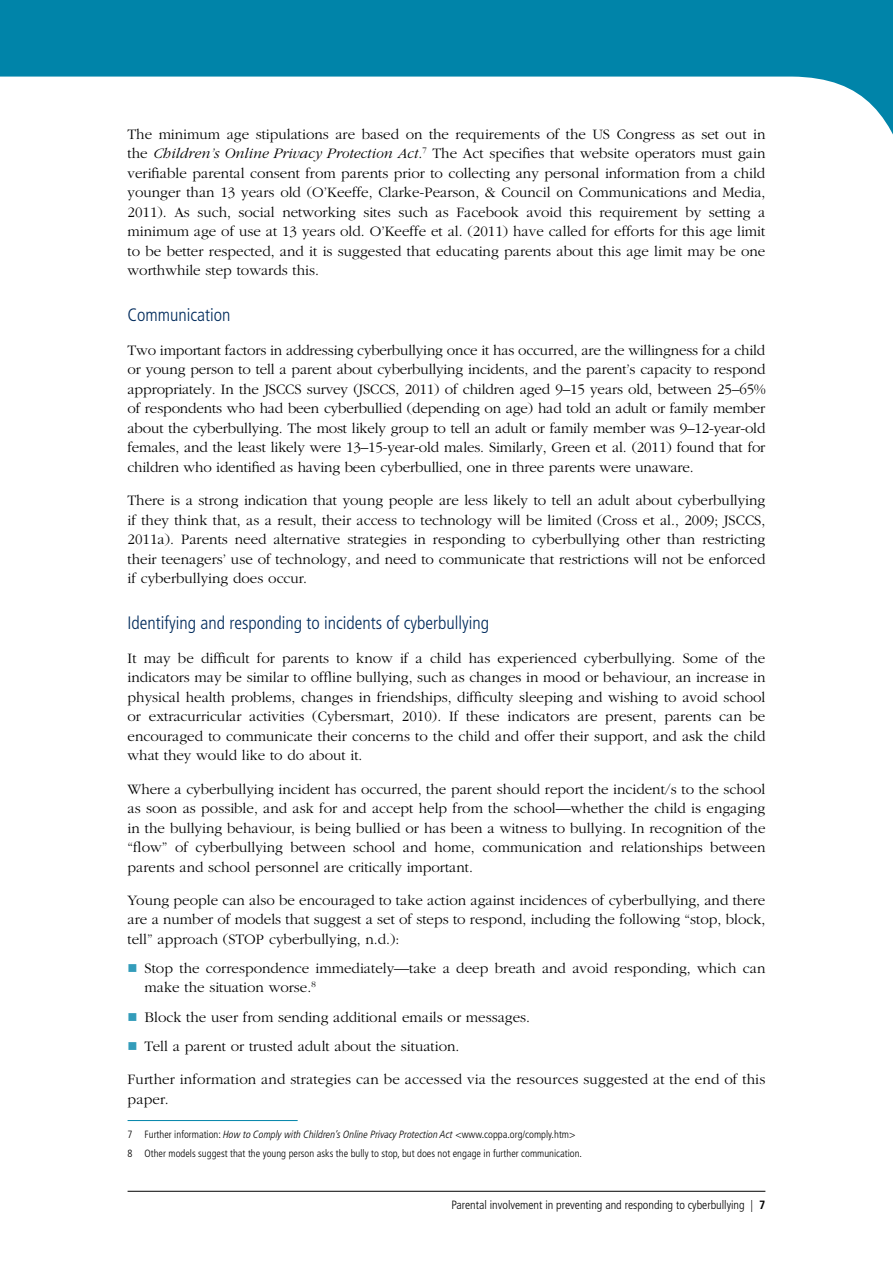
<style>
.page{position:relative;width:893px;height:1263px;background:#fff}
.page>*{position:absolute;margin:0;border:0;box-sizing:border-box;transform-origin:0 0}
.Heading_3{font:300 condensed 18px "Frutiger LT";color:#002b5c}
.Body_Text{font:300 15px/19.5px "Garamond";color:#000;text-align:justify}
.t1{font:300 condensed 12px "Frutiger LT";color:#000}
.Footnote{font:italic 300 condensed 10.5px "Frutiger LT Pro";color:#000}
.Footnote-2{font:300 condensed 10.5px "Frutiger LT";color:#000}
.s1{font-style:italic}
.s2{font-family:"Frutiger LT";font-style:normal}
.s3{font-weight:700}
</style>
<div class="page">
<svg style="left:0;top:0;width:893px;height:135px;fill:#0084a9"></svg>
<hr style="left:128px;top:1191px;width:637px;height:1px;background:#000">
<hr style="left:128px;top:1120px;width:170px;height:1px;background:#0084a9">
<p class="Body_Text" style="left:128px;top:125px;width:639px">The minimum age stipulations are based on the requirements of the US Congress as set out in the <span class="s1">Children’s Online Privacy Protection Act</span>.<sup>7</sup> The Act specifies that website operators must gain verifiable parental consent from parents prior to collecting any personal information from a child younger than 13 years old (O’Keeffe, Clarke-Pearson, &amp; Council on Communications and Media, 2011). As such, social networking sites such as Facebook avoid this requirement by setting a minimum age of use at 13 years old. O’Keeffe et al. (2011) have called for efforts for this age limit to be better respected, and it is suggested that educating parents about this age limit may be one worthwhile step towards this.</p>
<h4 class="Heading_3" style="left:128px;top:305px;width:105px">Communication</h4>
<p class="Body_Text" style="left:128px;top:341px;width:639px">Two important factors in addressing cyberbullying once it has occurred, are the willingness for a child or young person to tell a parent about cyberbullying incidents, and the parent’s capacity to respond appropriately. In the JSCCS survey (JSCCS, 2011) of children aged 9–15 years old, between 25–65% of respondents who had been cyberbullied (depending on age) had told an adult or family member about the cyberbullying. The most likely group to tell an adult or family member was 9–12-year-old females, and the least likely were 13–15-year-old males. Similarly, Green et al. (2011) found that for children who identified as having been cyberbullied, one in three parents were unaware.</p>
<p class="Body_Text" style="left:128px;top:491px;width:639px">There is a strong indication that young people are less likely to tell an adult about cyberbullying if they think that, as a result, their access to technology will be limited (Cross et al., 2009; JSCCS, 2011a). Parents need alternative strategies in responding to cyberbullying other than restricting their teenagers’ use of technology, and need to communicate that restrictions will not be enforced if cyberbullying does occur.</p>
<h4 class="Heading_3" style="left:128px;top:613px;width:363px">Identifying and responding to incidents of cyberbullying</h4>
<p class="Body_Text" style="left:128px;top:648px;width:639px">It may be difficult for parents to know if a child has experienced cyberbullying. Some of the indicators may be similar to offline bullying, such as changes in mood or behaviour, an increase in physical health problems, changes in friendships, difficulty sleeping and wishing to avoid school or extracurricular activities (Cybersmart, 2010). If these indicators are present, parents can be encouraged to communicate their concerns to the child and offer their support, and ask the child what they would like to do about it.</p>
<p class="Body_Text" style="left:128px;top:779px;width:639px">Where a cyberbullying incident has occurred, the parent should report the incident/s to the school as soon as possible, and ask for and accept help from the school—whether the child is engaging in the bullying behaviour, is being bullied or has been a witness to bullying. In recognition of the “flow” of cyberbullying between school and home, communication and relationships between parents and school personnel are critically important.</p>
<p class="Body_Text" style="left:128px;top:891px;width:639px">Young people can also be encouraged to take action against incidences of cyberbullying, and there are a number of models that suggest a set of steps to respond, including the following “stop, block, tell” approach (STOP cyberbullying, n.d.):</p>
<p class="Body_Text" style="left:145px;top:959px;width:622px">Stop the correspondence immediately—take a deep breath and avoid responding, which can make the situation worse.<sup>8</sup></p>
<p class="Body_Text" style="left:145px;top:1007px;width:387px">Block the user from sending additional emails or messages.</p>
<p class="Body_Text" style="left:145px;top:1036px;width:316px">Tell a parent or trusted adult about the situation.</p>
<p class="Body_Text" style="left:128px;top:1070px;width:639px">Further information and strategies can be accessed via the resources suggested at the end of this paper.</p>
<p class="Footnote" style="left:128px;top:1128px;width:449px"><span class="s2">7 Further information:</span> How to Comply with Children’s Online Privacy Protection Act <span class="s2">&lt;www.coppa.org/comply.htm&gt;</span></p>
<p class="Footnote-2" style="left:128px;top:1147px;width:456px">8 Other models suggest that the young person asks the bully to stop, but does not engage in further communication.</p>
<p class="t1" style="left:451px;top:1198px;width:316px">Parental involvement in preventing and responding to cyberbullying | <span class="s3">7</span></p>
</div>
